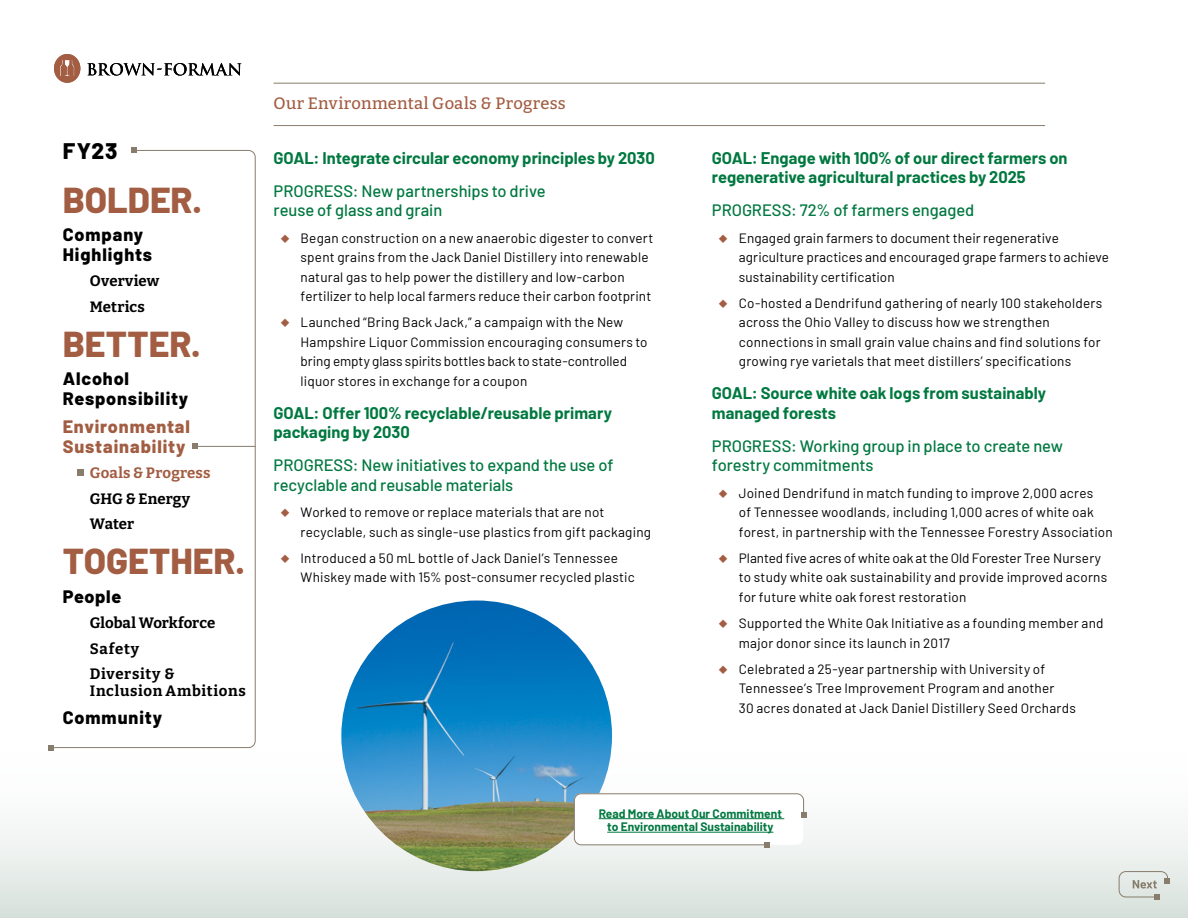
<style>
.page{position:relative;width:1188px;height:918px;background:#fff}
.page>*{position:absolute;margin:0;border:0;box-sizing:border-box;transform-origin:0 0}
.t1{font:800 36px "Barlow";color:#a25d42}
.t2{font:800 22.5px "Barlow";color:#000}
.t3{font:800 18px/19.5px "Barlow";letter-spacing:.05em;color:#000}
.t4{font:800 18px/19.5px "Barlow";letter-spacing:.05em;color:#a25d42}
.GOAL_Progress_H2{font:700 16.5px/19.5px "Barlow";color:#007840}
.GOAL_Progress_H2-2{font:500 16.5px/19.5px "Barlow";color:#007840}
.Chart_heading{font:500 16.5px "Bitter";letter-spacing:.02em;color:#a25d42}
.t5{font:700 15px/25.5px "Bitter";letter-spacing:.025em;color:#000}
.t6{font:700 15px/25.5px "Bitter";color:#000}
.t7{font:700 15px "Bitter";letter-spacing:.01em;color:#a25d42}
.Body_text_Bullets{font:13.5px/19.5px "Barlow";letter-spacing:.015em;color:#000}
.t8{font:700 12px/13.5px "Barlow";color:#007840;text-align:center}
.s1{font-family:"Bitter";color:#a25d42}
</style>
<div class="page">
<div style="left:0;top:739px;width:1188px;height:179px;background:linear-gradient(to bottom,#fff,#dce4e0)"></div>
<img style="left:341px;top:601px;width:271px;height:270px;border-radius:135px">
<svg style="left:574px;top:793px;width:233px;height:55px"></svg>
<hr style="left:274px;top:125px;width:771px;height:1px;background:#887d6d">
<hr style="left:274px;top:83px;width:771px;height:1px;background:#887d6d">
<hr style="left:599px;top:818px;width:185px;height:1px;background:#007840">
<hr style="left:607px;top:832px;width:166px;height:1px;background:#007840">
<svg style="left:1118px;top:871px;width:52px;height:29px;background:#d1d5cf"></svg>
<svg style="left:50px;top:150px;width:206px;height:598px"></svg>
<svg style="left:131px;top:147px;width:6px;height:6px"></svg>
<svg style="left:48px;top:745px;width:6px;height:6px"></svg>
<div style="left:77px;top:470px;width:7px;height:6px;background:#887d6d"></div>
<svg style="left:87px;top:63px;width:154px;height:13px"></svg>
<svg style="left:54px;top:54px;width:26px;height:29px"></svg>
<h2 class="t2" style="left:63px;top:134px;width:56px">FY23</h2>
<h1 class="t1" style="left:63px;top:173px;width:141px">BOLDER.</h1>
<h3 class="t3" style="left:63px;top:224px;width:91px">Company<br>Highlights</h3>
<p class="t5" style="left:90px;top:268px;width:71px">Overview<br>Metrics</p>
<h1 class="t1" style="left:63px;top:317px;width:139px">BETTER.</h1>
<h3 class="t3" style="left:63px;top:368px;width:127px">Alcohol<br>Responsibility</h3>
<h3 class="t4" style="left:63px;top:416px;width:129px">Environmental<br>Sustainability</h3>
<p class="t7" style="left:90px;top:464px;width:122px">Goals &amp; Progress</p>
<p class="t6" style="left:90px;top:485px;width:102px">GHG &amp; Energy<br>Water</p>
<h1 class="t1" style="left:63px;top:534px;width:184px">TOGETHER.</h1>
<h3 class="t3" style="left:63px;top:585px;width:60px">People</h3>
<p class="t5" style="left:90px;top:610px;width:127px">Global Workforce<br>Safety<br>Diversity &amp;</p>
<p class="t5" style="left:90px;top:677px;width:157px">Inclusion Ambitions</p>
<h3 class="t3" style="left:63px;top:707px;width:101px">Community</h3>
<p class="Chart_heading" style="left:274px;top:93px;width:294px">Our Environmental Goals &amp; Progress</p>
<h2 class="GOAL_Progress_H2" style="left:274px;top:147px;width:383px">GOAL: Integrate circular economy principles by 2030</h2>
<h2 class="GOAL_Progress_H2-2" style="left:274px;top:180px;width:274px">PROGRESS: New partnerships to drive reuse of glass and grain</h2>
<p class="Body_text_Bullets" style="left:301px;top:227px;width:354px;text-indent:-20px"><span class="s1">◆</span> Began construction on a new anaerobic digester to convert spent grains from the Jack Daniel Distillery into renewable natural gas to help power the distillery and low-carbon fertilizer to help local farmers reduce their carbon footprint</p>
<p class="Body_text_Bullets" style="left:301px;top:312px;width:349px;text-indent:-20px"><span class="s1">◆</span> Launched “Bring Back Jack,” a campaign with the New Hampshire Liquor Commission encouraging consumers to bring empty glass spirits bottles back to state-controlled liquor stores in exchange for a coupon</p>
<h2 class="GOAL_Progress_H2" style="left:274px;top:402px;width:340px">GOAL: Offer 100% recyclable/reusable primary packaging by 2030</h2>
<h2 class="GOAL_Progress_H2-2" style="left:274px;top:454px;width:341px">PROGRESS: New initiatives to expand the use of recyclable and reusable materials</h2>
<p class="Body_text_Bullets" style="left:301px;top:502px;width:352px;text-indent:-20px"><span class="s1">◆</span> Worked to remove or replace materials that are not recyclable, such as single-use plastics from gift packaging</p>
<p class="Body_text_Bullets" style="left:301px;top:547px;width:336px;text-indent:-20px"><span class="s1">◆</span> Introduced a 50 mL bottle of Jack Daniel’s Tennessee<br>Whiskey made with 15% post-consumer recycled plastic</p>
<h2 class="GOAL_Progress_H2" style="left:712px;top:147px;width:357px">GOAL: Engage with 100% of our direct farmers on regenerative agricultural practices by 2025</h2>
<h2 class="GOAL_Progress_H2-2" style="left:712px;top:199px;width:264px">PROGRESS: 72% of farmers engaged</h2>
<p class="Body_text_Bullets" style="left:739px;top:227px;width:372px;text-indent:-20px"><span class="s1">◆</span> Engaged grain farmers to document their regenerative agriculture practices and encouraged grape farmers to achieve sustainability certification</p>
<p class="Body_text_Bullets" style="left:739px;top:292px;width:365px;text-indent:-20px"><span class="s1">◆</span> Co-hosted a Dendrifund gathering of nearly 100 stakeholders across the Ohio Valley to discuss how we strengthen connections in small grain value chains and find solutions for growing rye varietals that meet distillers’ specifications</p>
<h2 class="GOAL_Progress_H2" style="left:712px;top:382px;width:336px">GOAL: Source white oak logs from sustainably managed forests</h2>
<h2 class="GOAL_Progress_H2-2" style="left:712px;top:435px;width:353px">PROGRESS: Working group in place to create new forestry commitments</h2>
<p class="Body_text_Bullets" style="left:739px;top:482px;width:375px;text-indent:-20px"><span class="s1">◆</span> Joined Dendrifund in match funding to improve 2,000 acres<br>of Tennessee woodlands, including 1,000 acres of white oak forest, in partnership with the Tennessee Forestry Association</p>
<p class="Body_text_Bullets" style="left:739px;top:547px;width:370px;text-indent:-20px"><span class="s1">◆</span> Planted five acres of white oak at the Old Forester Tree Nursery to study white oak sustainability and provide improved acorns for future white oak forest restoration</p>
<p class="Body_text_Bullets" style="left:739px;top:613px;width:366px;text-indent:-20px"><span class="s1">◆</span> Supported the White Oak Initiative as a founding member and major donor since its launch in 2017</p>
<p class="Body_text_Bullets" style="left:739px;top:658px;width:339px;text-indent:-20px"><span class="s1">◆</span> Celebrated a 25-year partnership with University of<br>Tennessee’s Tree Improvement Program and another<br>30 acres donated at Jack Daniel Distillery Seed Orchards</p>
<p class="t8" style="left:599px;top:806px;width:185px">Read More About Our Commitment to Environmental Sustainability</p>
</div>
